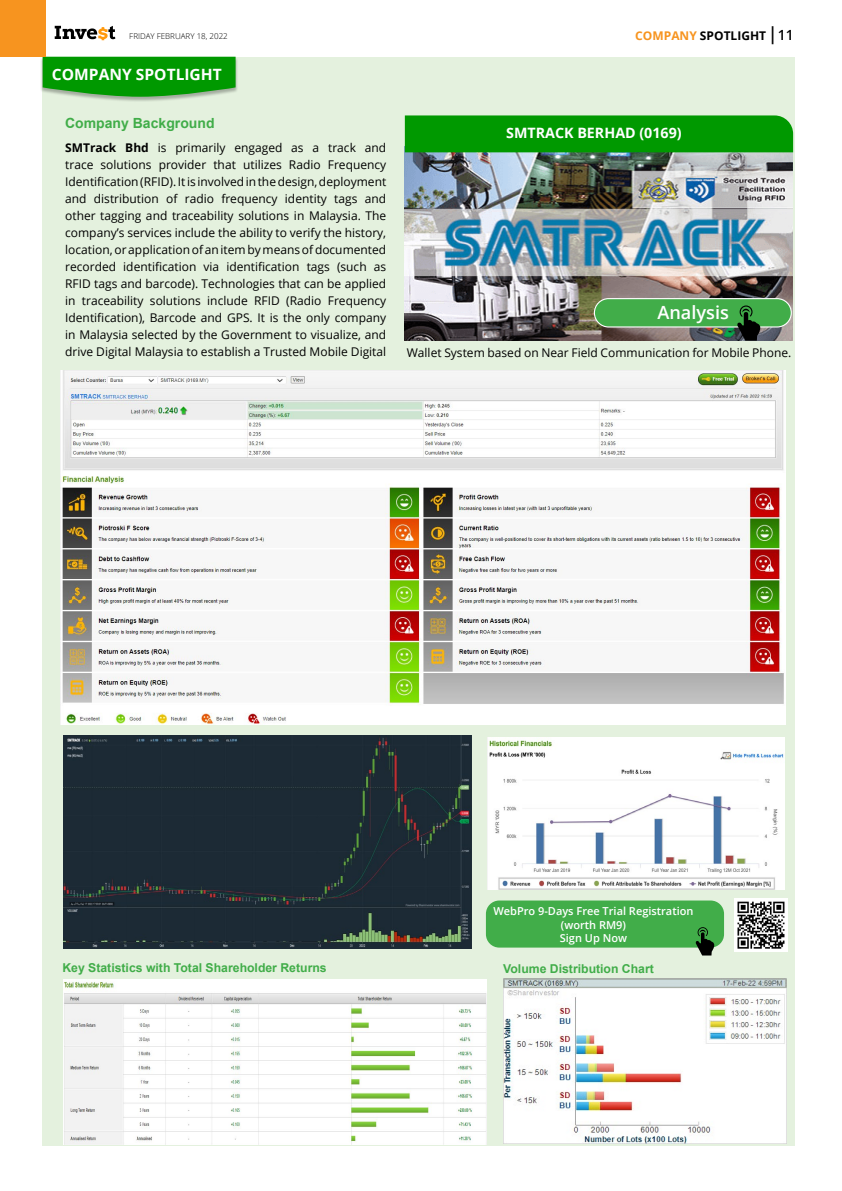
<style>
.page{position:relative;width:842px;height:1191px;background:#fff}
.page>*{position:absolute;margin:0;border:0;box-sizing:border-box;transform-origin:0 0}
.t1{font:600 18.2px "Open Sans";color:#fff}
.t2{font:700 15.6px "Open Sans";color:#fff}
.t3{font:700 14.3px "Open Sans";color:#fff}
.t4{font:700 14px "Arial";color:#41ad49}
.t5{font:600 14px "Open Sans";color:#000}
.t6{font:700 12.2px "Arial";color:#41ad49}
.t7{font:12px/17px "Open Sans";color:#000;text-align:justify}
.t8{font:700 12px "Open Sans";color:#000}
.t9{font:600 11px/13.2px "Open Sans";color:#fff;text-align:center}
.t10{font:300 8px "Open Sans";color:#000}
.s1{font-size:18px}
.s2{color:#f7941f}
.s3{font-weight:700}
</style>
<div class="page">
<div style="left:43px;top:57px;width:752px;height:1088px;background:#e4f1de"></div>
<img style="left:405px;top:152px;width:388px;height:189px">
<div style="left:405px;top:115px;width:388px;height:37px;background:#090"></div>
<div style="left:594px;top:299px;width:197px;height:28px;background:#41ad49;border-radius:14px"></div>
<div style="left:594px;top:298px;width:198px;height:29px;border:1px solid #fff;border-radius:14px"></div>
<svg style="left:737px;top:305px;width:23px;height:36px"></svg>
<div style="left:40px;top:57px;width:198px;height:45px;background:#000;opacity:.28"></div>
<svg style="left:43px;top:57px;width:193px;height:40px;background:#129d11"></svg>
<div style="left:486px;top:900px;width:238px;height:47px;background:#41ad49;border-radius:13px"></div>
<svg style="left:695px;top:927px;width:19px;height:28px"></svg>
<img style="left:734px;top:898px;width:53px;height:53px">
<img style="left:503px;top:979px;width:283px;height:164px">
<img style="left:64px;top:735px;width:407px;height:214px">
<img style="left:63px;top:979px;width:423px;height:166px">
<img style="left:61px;top:371px;width:724px;height:353px">
<img style="left:488px;top:738px;width:296px;height:151px">
<div style="left:0;top:0;width:45px;height:57px;background:#f7941f"></div>
<svg style="left:55px;top:26px;width:60px;height:14px"></svg>
<p class="t10" style="left:129px;top:31px;width:100px">FRIDAY FEBRUARY 18, 2022</p>
<p class="t5" style="left:768px;top:25px;width:27px"><span class="s1">|</span>11</p>
<p class="t8" style="left:635px;top:27px;width:132px"><span class="s2">COMPANY</span> SPOTLIGHT</p>
<p class="t2" style="left:52px;top:63px;width:171px">COMPANY SPOTLIGHT</p>
<p class="t4" style="left:65px;top:113px;width:151px">Company Background</p>
<p class="t7" style="left:65px;top:139px;width:323px"><span class="s3">SMTrack Bhd</span> is primarily engaged as a track and trace solutions provider that utilizes Radio Frequency Identification (RFID). It is involved in the design, deployment and distribution of radio frequency identity tags and other tagging and traceability solutions in Malaysia. The company’s services include the ability to verify the history, location, or application of an item by means of documented recorded identification via identification tags (such as RFID tags and barcode). Technologies that can be applied in traceability solutions include RFID (Radio Frequency Identification), Barcode and GPS. It is the only company in Malaysia selected by the Government to visualize, and drive Digital Malaysia to establish a Trusted Mobile Digital</p>
<p class="t3" style="left:506px;top:123px;width:177px">SMTRACK BERHAD (0169)</p>
<h1 class="t1" style="left:657px;top:300px;width:73px">Analysis</h1>
<p class="t7" style="left:407px;top:344px;width:386px">Wallet System based on Near Field Communication for Mobile Phone.</p>
<p class="t9" style="left:493px;top:904px;width:201px">WebPro 9-Days Free Trial Registration (worth RM9)<br>Sign Up Now</p>
<p class="t6" style="left:62px;top:959px;width:266px">Key Statistics with Total Shareholder Returns</p>
<p class="t6" style="left:503px;top:960px;width:152px">Volume Distribution Chart</p>
</div>
